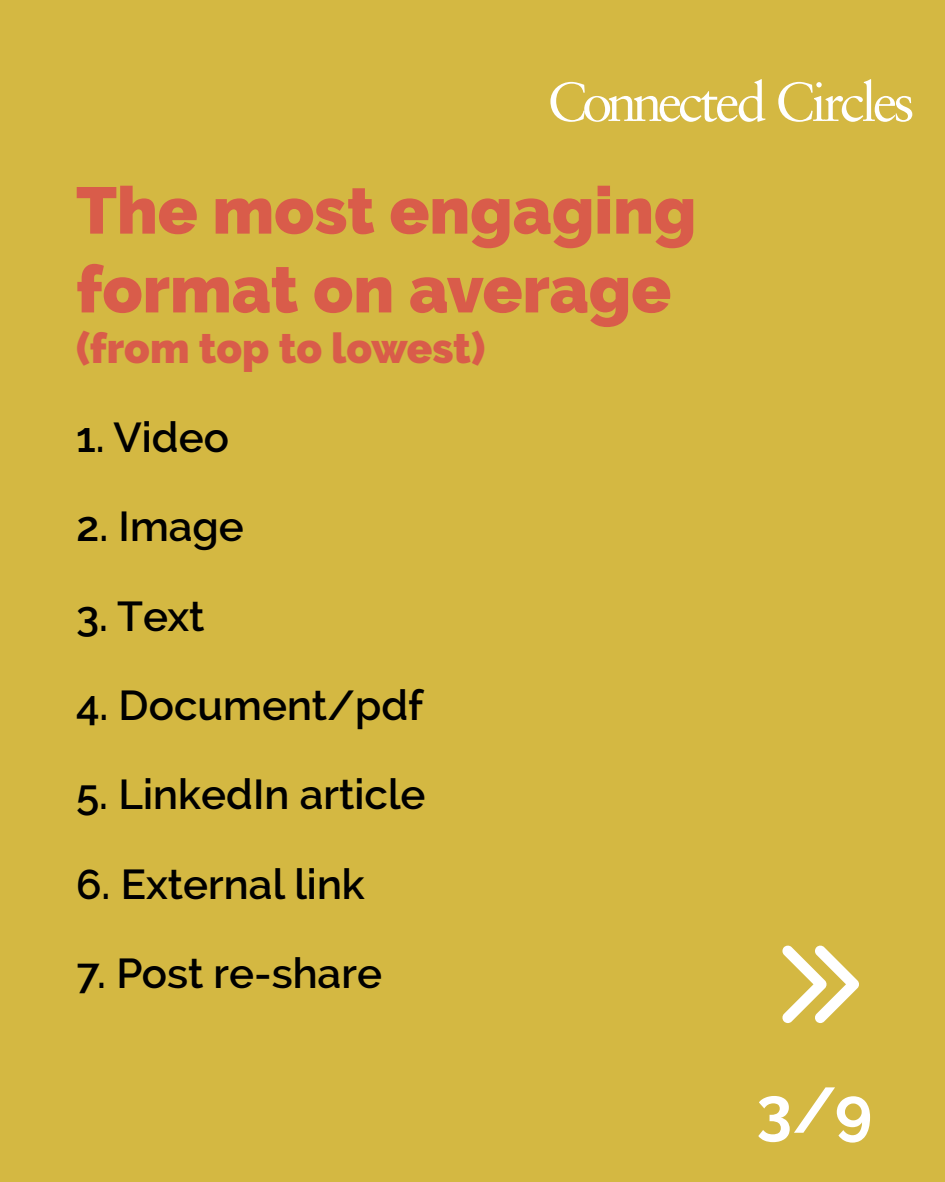
<style>
.page{position:relative;width:945px;height:1182px;background:#fff}
.page>*{position:absolute;margin:0;border:0;box-sizing:border-box;transform-origin:0 0}
.t1{font:900 65.62px/78.8px "Raleway";color:#d95c4a}
.t2{font:700 63.88px "Raleway";color:#fff}
.t3{font:600 42px "Raleway";color:#000}
.t4{font:900 42px "Raleway";color:#d95c4a}
</style>
<div class="page">
<div style="left:0;top:0;width:945px;height:1181px;background:#d4b842"></div>
<svg style="left:550px;top:79px;width:215px;height:43px"></svg>
<svg style="left:778px;top:79px;width:134px;height:43px"></svg>
<svg style="left:782px;top:945px;width:77px;height:77px"></svg>
<h1 class="t1" style="left:76px;top:171px;width:622px">The most engaging format on average</h1>
<p class="t4" style="left:76px;top:323px;width:411px">(from top to lowest)</p>
<p class="t3" style="left:76px;top:413px;width:154px">1. Video</p>
<p class="t3" style="left:76px;top:502px;width:169px">2. Image</p>
<p class="t3" style="left:76px;top:591px;width:130px">3. Text</p>
<p class="t3" style="left:76px;top:681px;width:349px">4. Document/pdf</p>
<p class="t3" style="left:76px;top:770px;width:351px">5. LinkedIn article</p>
<p class="t3" style="left:76px;top:859px;width:290px">6. External link</p>
<p class="t3" style="left:76px;top:948px;width:308px">7. Post re-share</p>
<h2 class="t2" style="left:756px;top:1073px;width:117px">3/9</h2>
</div>
